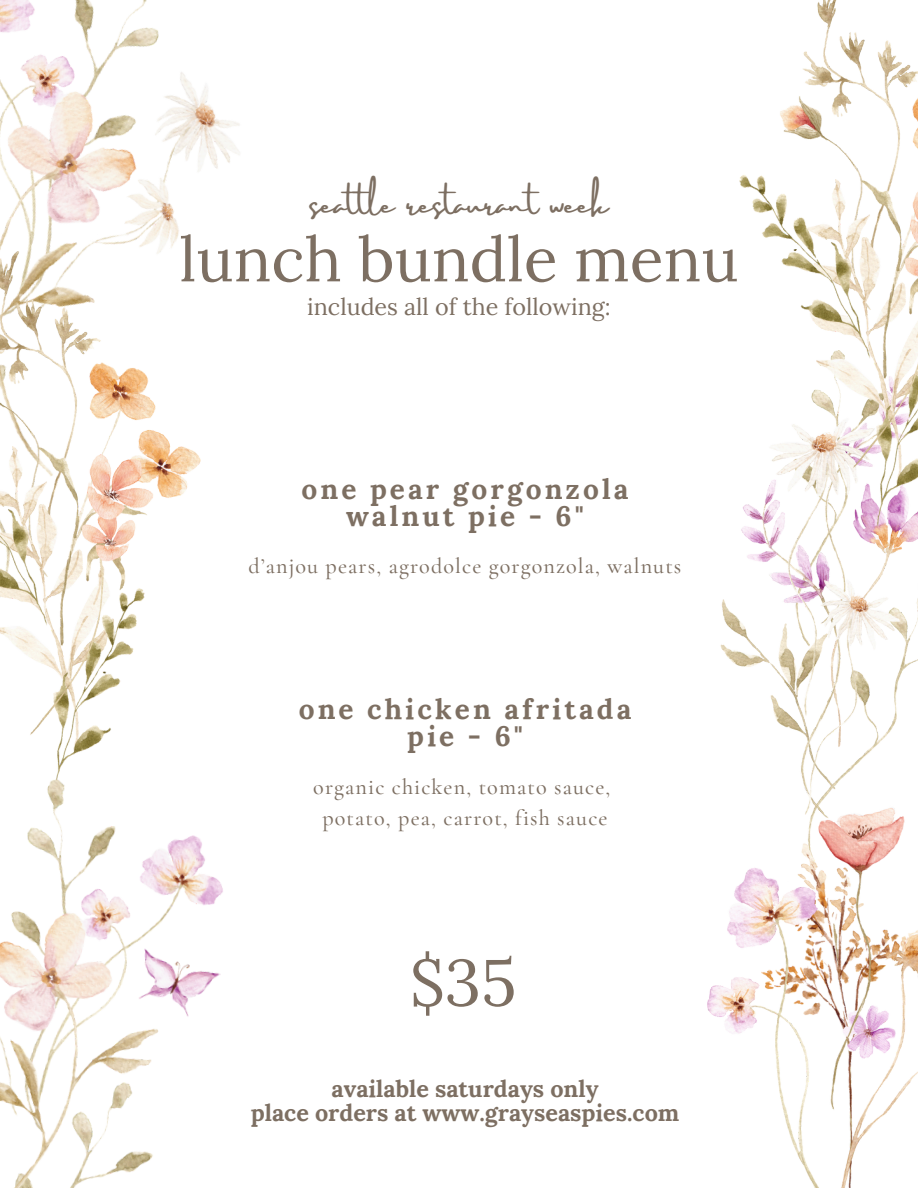
<style>
.page{position:relative;width:918px;height:1188px;background:#fff}
.page>*{position:absolute;margin:0;border:0;box-sizing:border-box;transform-origin:0 0}
.t1{font:65.4px "Lora";color:#7d6f62}
.t2{font:62.4px "Lora";color:#7d6f62}
.t3{font:30.15px "Amsterdam Three";color:#7d6f62}
.t4{font:700 28.05px/27px "Lora";letter-spacing:.11em;color:#7d6f62;text-align:center}
.t5{font:700 23.4px/23.7px "Lora";color:#7d6f62;text-align:center}
.t6{font:23.4px "Lora";color:#7d6f62}
.t7{font:500 22.2px/31.5px "Cormorant Garamond";letter-spacing:.05em;color:#7d6f62;text-align:center}
</style>
<div class="page">
<img style="left:720px;top:535px;width:198px;height:269px">
<img style="left:707px;top:804px;width:211px;height:384px">
<img style="left:739px;top:0;width:179px;height:535px">
<img style="left:0;top:0;width:240px;height:252px">
<img style="left:0;top:252px;width:201px;height:512px">
<img style="left:0;top:764px;width:223px;height:424px">
<p class="t3" style="left:310px;top:187px;width:300px">seattle restaurant week</p>
<h4 class="t2" style="left:179px;top:219px;width:561px">lunch bundle menu</h4>
<h1 class="t6" style="left:307px;top:292px;width:305px">includes all of the following:</h1>
<h2 class="t4" style="left:302px;top:475px;width:329px">one pear gorgonzola walnut pie - 6"</h2>
<p class="t7" style="left:249px;top:550px;width:434px">d’anjou pears, agrodolce gorgonzola, walnuts</p>
<h4 class="t4" style="left:299px;top:695px;width:334px">one chicken afritada pie - 6"</h4>
<h2 class="t7" style="left:313px;top:771px;width:299px">organic chicken, tomato sauce, potato, pea, carrot, fish sauce</h2>
<p class="t1" style="left:410px;top:940px;width:108px">$35</p>
<h4 class="t5" style="left:251px;top:1077px;width:430px">available saturdays only<br>place orders at www.grayseaspies.com</h4>
</div>
